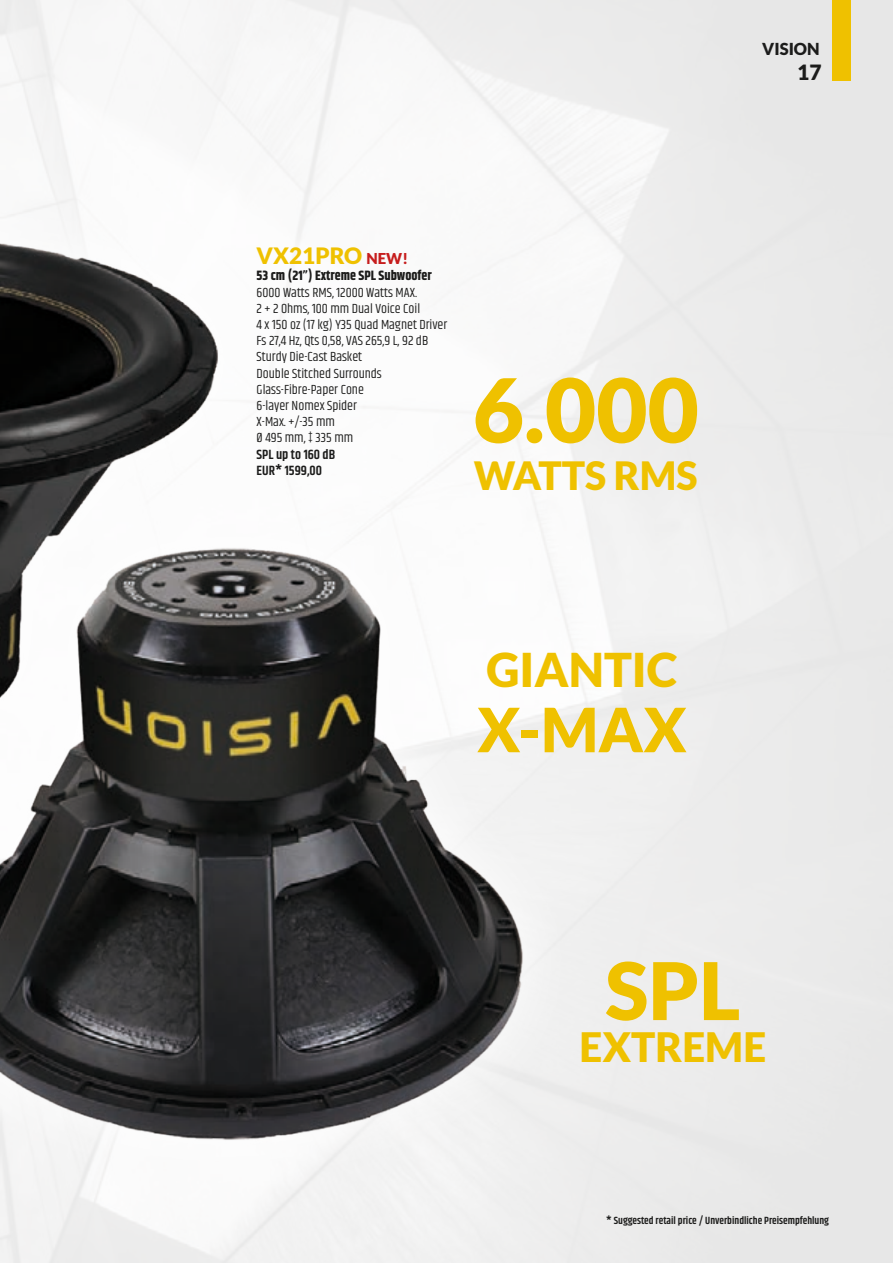
<style>
.page{position:relative;width:893px;height:1263px;background:#fff}
.page>*{position:absolute;margin:0;border:0;box-sizing:border-box;transform-origin:0 0}
.t1{font:900 88.5px "Lato";color:#efc100}
.t2{font:900 79.5px "Lato";color:#efc100}
.t3{font:900 61.05px "Lato";color:#efc100}
.t4{font:900 46.5px "Lato";color:#efc100}
.t5{font:900 40.5px "Lato";color:#efc100}
.t6{font:900 39px "Lato";color:#efc100}
.t7{font:900 22.5px "Lato";color:#efc100}
.t8{font:900 21px "Lato";color:#1c1c1b}
.t9{font:900 16.5px "Lato";color:#1c1c1b}
.t10{font:13.5px/16.2px "Khand";color:#1c1c1b}
.t11{font:700 13.5px "Khand";color:#1c1c1b}
.t12{font:600 13.5px/16.2px "Khand";color:#1c1c1b}
.t13{font:600 10.5px "Khand";color:#1c1c1b}
.s1{font-size:15px;color:#c61d1d}
</style>
<div class="page">
<div style="left:0;top:0;width:893px;height:1263px;background:linear-gradient(to right,#fbfafa,#ebebeb)"></div>
<div style="left:832px;top:0;width:18px;height:81px;background:#efc100"></div>
<div style="left:0;top:176px;width:275px;height:642px;background:#fff"></div>
<img style="left:0;top:221px;width:218px;height:268px">
<div style="left:0;top:489px;width:580px;height:709px;background:#f6f6f6"></div>
<img style="left:0;top:532px;width:543px;height:619px">
<p class="t9" style="left:762px;top:39px;width:59px">VISION</p>
<h3 class="t8" style="left:797px;top:60px;width:26px">17</h3>
<h3 class="t7" style="left:257px;top:243px;width:153px">VX21PRO <span class="s1">NEW!</span></h3>
<p class="t11" style="left:257px;top:266px;width:177px">53 cm (21”) Extreme SPL Subwoofer</p>
<p class="t10" style="left:257px;top:285px;width:192px">6000 Watts RMS, 12000 Watts MAX.<br>2 + 2 Ohms, 100 mm Dual Voice Coil<br>4 x 150 oz (17 kg) Y35 Quad Magnet Driver<br>Fs 27,4 Hz, Qts 0,58, VAS 265,9 L, 92 dB<br>Sturdy Die-Cast Basket<br>Double Stitched Surrounds<br>Glass-Fibre-Paper Cone<br>6-layer Nomex Spider<br>X-Max. +/-35 mm<br>Ø 495 mm, ‡ 335 mm</p>
<p class="t12" style="left:257px;top:447px;width:80px">SPL up to 160 dB<br>EUR* 1599,00</p>
<h1 class="t1" style="left:473px;top:358px;width:228px">6.000</h1>
<h3 class="t6" style="left:474px;top:452px;width:225px">WATTS RMS</h3>
<h3 class="t4" style="left:486px;top:643px;width:193px">GIANTIC</h3>
<h3 class="t3" style="left:477px;top:694px;width:211px">X-MAX</h3>
<h2 class="t2" style="left:605px;top:944px;width:137px">SPL</h2>
<h3 class="t5" style="left:579px;top:1023px;width:188px">EXTREME</h3>
<p class="t13" style="left:606px;top:1214px;width:224px">* Suggested retail price / Unverbindliche Preisempfehlung</p>
</div>
